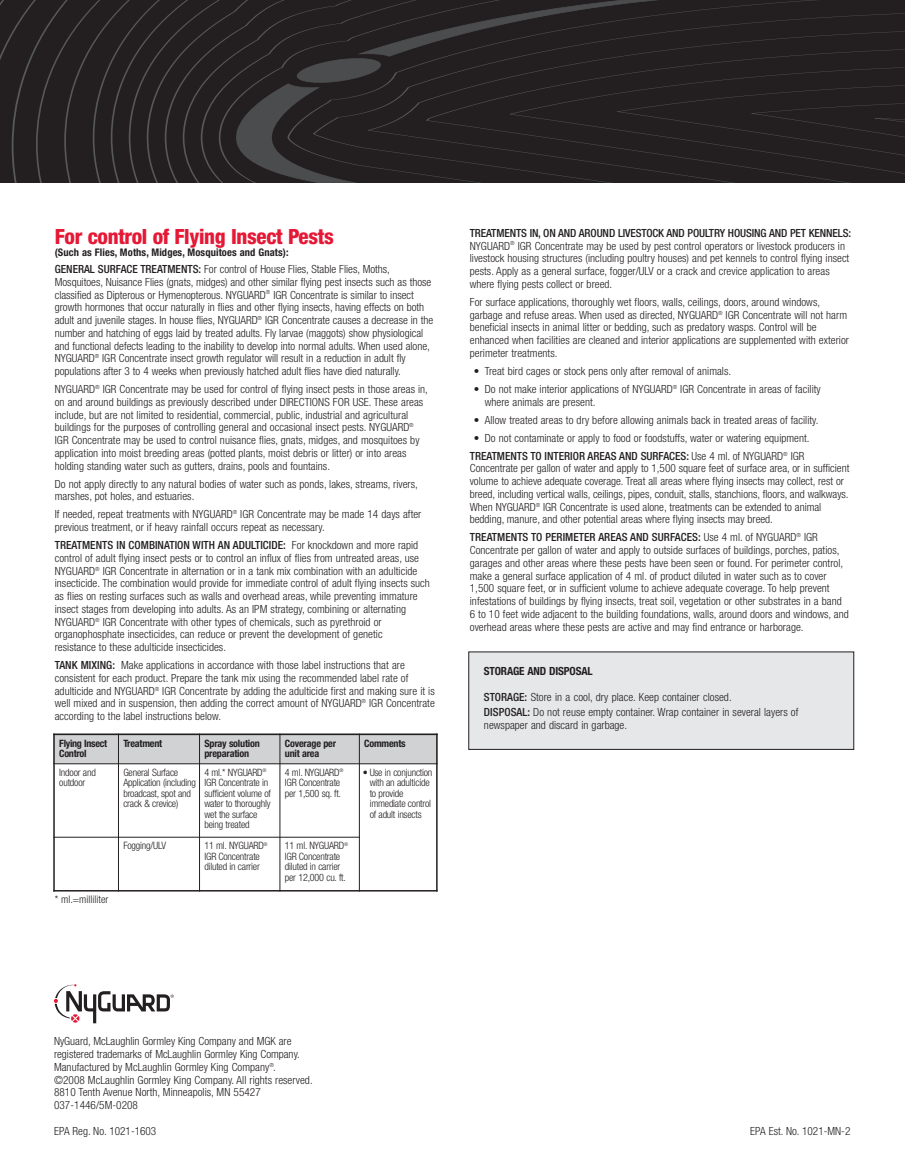
<style>
.page{position:relative;width:905px;height:1175px;background:#fff}
.page>*{position:absolute;margin:0;border:0;box-sizing:border-box;transform-origin:0 0}
.t1{font:800 condensed 21px "Helvetica Neue";letter-spacing:-.015em;color:#e51836}
.t2{font:300 condensed 11.25px/12.8px "Helvetica Neue";letter-spacing:.005em;color:#231f20}
.t3{font:700 condensed 11.25px "Helvetica Neue";letter-spacing:-.015em;color:#231f20}
.t4{font:700 condensed 10.5px "Helvetica Neue";letter-spacing:.01em;color:#231f20}
.t5{font:300 condensed 10.5px "Helvetica Neue";letter-spacing:.005em;color:#231f20}
.t6{font:300 condensed 10.2px/10.5px "Helvetica Neue";letter-spacing:-.02em;color:#231f20}
.t7{font:700 condensed 10.2px/10.5px "Helvetica Neue";letter-spacing:-.02em;color:#231f20}
.s1{font-weight:500}
</style>
<div class="page">
<div style="left:53px;top:733px;width:65px;height:30px;background:#d1d2d4"></div>
<div style="left:118px;top:733px;width:81px;height:30px;background:#d1d2d4"></div>
<div style="left:199px;top:733px;width:81px;height:30px;background:#d1d2d4"></div>
<div style="left:280px;top:733px;width:79px;height:30px;background:#d1d2d4"></div>
<div style="left:359px;top:733px;width:78px;height:30px;background:#d1d2d4"></div>
<hr style="left:53px;top:733px;width:2px;height:158px;background:#231f20">
<hr style="left:118px;top:733px;width:1px;height:158px;background:#231f20">
<hr style="left:199px;top:733px;width:1px;height:158px;background:#231f20">
<hr style="left:279px;top:733px;width:1px;height:158px;background:#231f20">
<hr style="left:359px;top:733px;width:1px;height:158px;background:#231f20">
<hr style="left:436px;top:733px;width:1px;height:158px;background:#231f20">
<hr style="left:53px;top:733px;width:384px;height:2px;background:#231f20">
<hr style="left:53px;top:763px;width:384px;height:1px;background:#231f20">
<hr style="left:53px;top:836px;width:307px;height:1px;background:#231f20">
<hr style="left:53px;top:890px;width:384px;height:1px;background:#231f20">
<div style="left:469px;top:652px;width:384px;height:97px;background:#e6e7e9"></div>
<svg style="left:0;top:0;width:904px;height:182px;background:#262324"></svg>
<svg style="left:54px;top:984px;width:120px;height:39px"></svg>
<h1 class="t1" style="left:55px;top:229px;width:280px">For control of Flying Insect Pests</h1>
<p class="t4" style="left:55px;top:249px;width:235px">(Such as Flies, Moths, Midges, Mosquitoes and Gnats):</p>
<p class="t2" style="left:55px;top:263px;width:380px"><span class="s1">GENERAL SURFACE TREATMENTS:</span> For control of House Flies, Stable Flies, Moths, Mosquitoes, Nuisance Flies (gnats, midges) and other similar flying pest insects such as those classified as Dipterous or Hymenopterous. NYGUARD<sup>®</sup> IGR Concentrate is similar to insect growth hormones that occur naturally in flies and other flying insects, having effects on both adult and juvenile stages. In house flies, NYGUARD<sup>®</sup> IGR Concentrate causes a decrease in the number and hatching of eggs laid by treated adults. Fly larvae (maggots) show physiological and functional defects leading to the inability to develop into normal adults. When used alone, NYGUARD<sup>®</sup> IGR Concentrate insect growth regulator will result in a reduction in adult fly populations after 3 to 4 weeks when previously hatched adult flies have died naturally.</p>
<p class="t2" style="left:55px;top:383px;width:375px">NYGUARD<sup>®</sup> IGR Concentrate may be used for control of flying insect pests in those areas in, on and around buildings as previously described under DIRECTIONS FOR USE. These areas include, but are not limited to residential, commercial, public, industrial and agricultural buildings for the purposes of controlling general and occasional insect pests. NYGUARD<sup>® </sup>IGR Concentrate may be used to control nuisance flies, gnats, midges, and mosquitoes by application into moist breeding areas (potted plants, moist debris or litter) or into areas holding standing water such as gutters, drains, pools and fountains.</p>
<p class="t2" style="left:55px;top:478px;width:364px">Do not apply directly to any natural bodies of water such as ponds, lakes, streams, rivers, marshes, pot holes, and estuaries.</p>
<p class="t2" style="left:55px;top:509px;width:368px">If needed, repeat treatments with NYGUARD<sup>®</sup> IGR Concentrate may be made 14 days after previous treatment, or if heavy rainfall occurs repeat as necessary.</p>
<p class="t2" style="left:55px;top:539px;width:376px"><span class="s1">TREATMENTS IN COMBINATION WITH AN ADULTICIDE:</span> For knockdown and more rapid control of adult flying insect pests or to control an influx of flies from untreated areas, use NYGUARD<sup>®</sup> IGR Concentrate in alternation or in a tank mix combination with an adulticide insecticide. The combination would provide for immediate control of adult flying insects such as flies on resting surfaces such as walls and overhead areas, while preventing immature insect stages from developing into adults. As an IPM strategy, combining or alternating NYGUARD<sup>®</sup> IGR Concentrate with other types of chemicals, such as pyrethroid or organophosphate insecticides, can reduce or prevent the development of genetic<br>resistance to these adulticide insecticides.</p>
<p class="t2" style="left:55px;top:659px;width:381px"><span class="s1">TANK MIXING:</span> Make applications in accordance with those label instructions that are consistent for each product. Prepare the tank mix using the recommended label rate of adulticide and NYGUARD<sup>®</sup> IGR Concentrate by adding the adulticide first and making sure it is well mixed and in suspension, then adding the correct amount of NYGUARD<sup>®</sup> IGR Concentrate according to the label instructions below.</p>
<p class="t7" style="left:59px;top:739px;width:49px">Flying Insect<br>Control</p>
<p class="t7" style="left:123px;top:739px;width:40px">Treatment</p>
<p class="t7" style="left:204px;top:739px;width:57px">Spray solution preparation</p>
<p class="t7" style="left:285px;top:739px;width:53px">Coverage per unit area</p>
<p class="t7" style="left:364px;top:739px;width:43px">Comments</p>
<p class="t6" style="left:59px;top:768px;width:38px">Indoor and outdoor</p>
<p class="t6" style="left:123px;top:768px;width:74px">General Surface<br>Application (including broadcast, spot and crack &amp; crevice)</p>
<p class="t6" style="left:204px;top:768px;width:68px">4 ml.* NYGUARD<sup>®<br></sup>IGR Concentrate in sufficient volume of water to thoroughly wet the surface being treated</p>
<p class="t6" style="left:285px;top:768px;width:60px">4 ml. NYGUARD<sup>®<br></sup>IGR Concentrate per 1,500 sq. ft.</p>
<p class="t6" style="left:369px;top:768px;width:64px;text-indent:-7px">• Use in conjunction with an adulticide to provide immediate control of adult insects</p>
<p class="t6" style="left:123px;top:841px;width:44px">Fogging/ULV</p>
<p class="t6" style="left:204px;top:841px;width:65px">11 ml. NYGUARD<sup>®<br></sup>IGR Concentrate diluted in carrier</p>
<p class="t6" style="left:285px;top:841px;width:65px">11 ml. NYGUARD<sup>®<br></sup>IGR Concentrate diluted in carrier per 12,000 cu. ft.</p>
<p class="t5" style="left:55px;top:895px;width:55px">* ml.=milliliter</p>
<p class="t2" style="left:470px;top:227px;width:383px"><span class="s1">TREATMENTS IN, ON AND AROUND LIVESTOCK AND POULTRY HOUSING AND PET KENNELS:<br></span>NYGUARD<sup>®</sup> IGR Concentrate may be used by pest control operators or livestock producers in livestock housing structures (including poultry houses) and pet kennels to control flying insect pests. Apply as a general surface, fogger/ULV or a crack and crevice application to areas where flying pests collect or breed.</p>
<p class="t2" style="left:470px;top:296px;width:380px">For surface applications, thoroughly wet floors, walls, ceilings, doors, around windows, garbage and refuse areas. When used as directed, NYGUARD<sup>®</sup> IGR Concentrate will not harm beneficial insects in animal litter or bedding, such as predatory wasps. Control will be enhanced when facilities are cleaned and interior applications are supplemented with exterior perimeter treatments.</p>
<p class="t2" style="left:474px;top:365px;width:259px">• Treat bird cages or stock pens only after removal of animals.</p>
<p class="t2" style="left:485px;top:383px;width:337px;text-indent:-11px">• Do not make interior applications of NYGUARD<sup>®</sup> IGR Concentrate in areas of facility where animals are present.</p>
<p class="t2" style="left:474px;top:414px;width:346px">• Allow treated areas to dry before allowing animals back in treated areas of facility.</p>
<p class="t2" style="left:470px;top:429px;width:341px;line-height:18px;text-align:center">• Do not contaminate or apply to food or foodstuffs, water or watering equipment.<br><span class="s1">TREATMENTS TO INTERIOR AREAS AND SURFACES:</span> Use 4 ml. of NYGUARD<sup>®</sup> IGR</p>
<p class="t2" style="left:470px;top:463px;width:381px">Concentrate per gallon of water and apply to 1,500 square feet of surface area, or in sufficient volume to achieve adequate coverage. Treat all areas where flying insects may collect, rest or breed, including vertical walls, ceilings, pipes, conduit, stalls, stanchions, floors, and walkways.<br>When NYGUARD<sup>®</sup> IGR Concentrate is used alone, treatments can be extended to animal bedding, manure, and other potential areas where flying insects may breed.</p>
<p class="t2" style="left:470px;top:532px;width:380px"><span class="s1">TREATMENTS TO PERIMETER AREAS AND SURFACES:</span> Use 4 ml. of NYGUARD<sup>®</sup> IGR Concentrate per gallon of water and apply to outside surfaces of buildings, porches, patios, garages and other areas where these pests have been seen or found. For perimeter control, make a general surface application of 4 ml. of product diluted in water such as to cover 1,500 square feet, or in sufficient volume to achieve adequate coverage. To help prevent infestations of buildings by flying insects, treat soil, vegetation or other substrates in a band 6 to 10 feet wide adjacent to the building foundations, walls, around doors and windows, and overhead areas where these pests are active and may find entrance or harborage.</p>
<p class="t3" style="left:484px;top:667px;width:110px">STORAGE AND DISPOSAL</p>
<p class="t2" style="left:484px;top:689px;width:316px;line-height:15.8px"><span class="s1">STORAGE:</span> Store in a cool, dry place. Keep container closed.<br><span class="s1">DISPOSAL:</span> Do not reuse empty container. Wrap container in several layers of</p>
<p class="t2" style="left:484px;top:719px;width:145px">newspaper and discard in garbage.</p>
<p class="t2" style="left:54px;top:1036px;width:260px">NyGuard, McLaughlin Gormley King Company and MGK are registered trademarks of McLaughlin Gormley King Company.<br>Manufactured by McLaughlin Gormley King Company<sup>®</sup>.<br>©2008 McLaughlin Gormley King Company. All rights reserved.<br>8810 Tenth Avenue North, Minneapolis, MN 55427<br>037-1446/5M-0208</p>
<p class="t2" style="left:54px;top:1125px;width:104px">EPA Reg. No. 1021-1603</p>
<p class="t2" style="left:750px;top:1125px;width:102px">EPA Est. No. 1021-MN-2</p>
</div>
